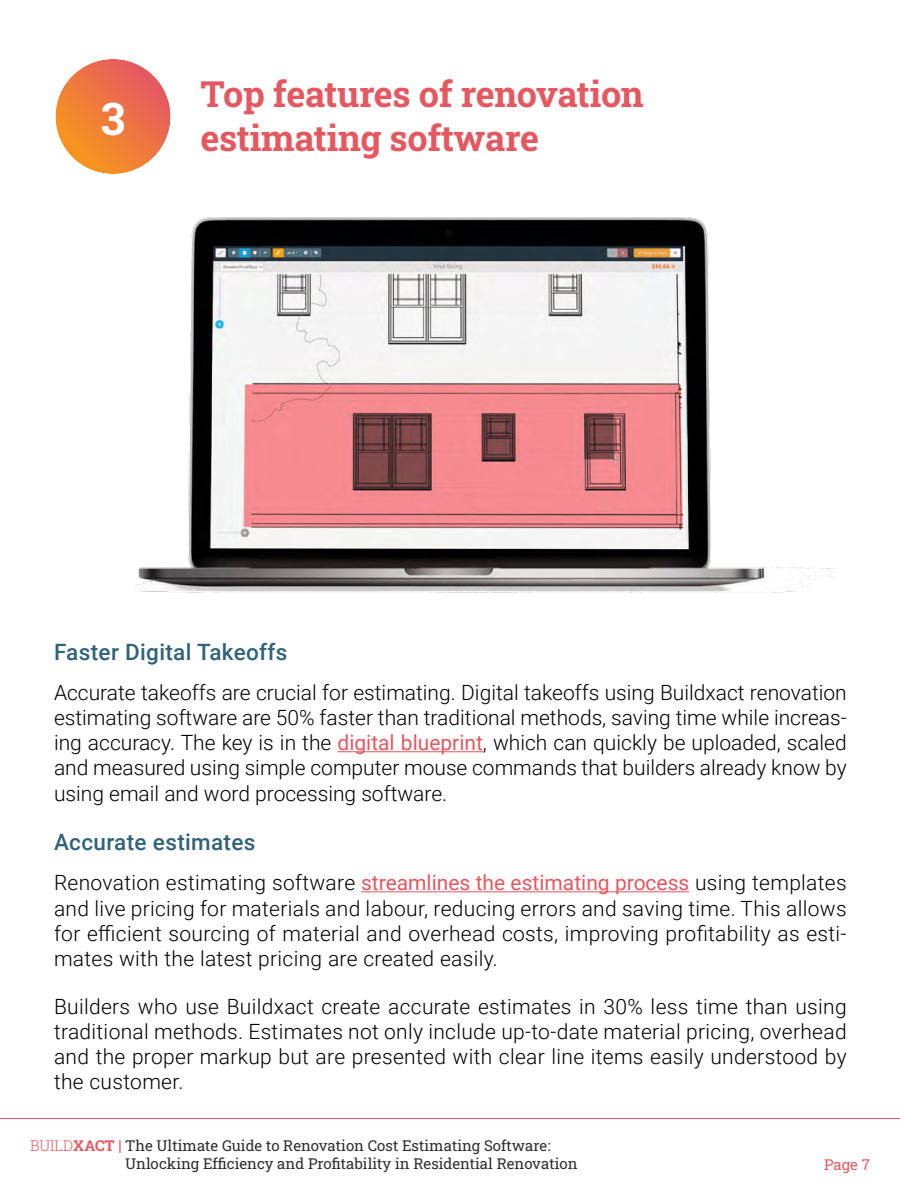
<style>
.page{position:relative;width:900px;height:1200px;background:#fff}
.page>*{position:absolute;margin:0;border:0;box-sizing:border-box;transform-origin:0 0}
.t1{font:700 45px "Roboto Slab";color:#fff}
.t2{font:700 36px/44.1px "Roboto Slab";letter-spacing:-.01em;color:#e55860}
.t3{font:500 22.5px "Roboto";letter-spacing:.015em;color:#30637b}
.t4{font:300 21px/25.2px "Roboto";letter-spacing:.015em;color:#000;text-align:justify}
.t5{font:15px/18px "Roboto Slab";color:#2f2f31}
.t6{font:15px "Roboto Slab";color:#e65a60}
.s1{font-weight:400;color:#e55860}
.s2{font-weight:300;color:#e65a60}
.s3{font-weight:700;color:#e65a60}
</style>
<div class="page">
<svg style="left:56px;top:59px;width:115px;height:115px;background:#ee7940"></svg>
<hr style="left:338px;top:751px;width:145px;height:1px;background:#e55860">
<hr style="left:361px;top:891px;width:328px;height:1px;background:#e55860">
<img style="left:136px;top:217px;width:700px;height:376px">
<hr style="left:0;top:1118px;width:900px;height:1px;background:#e65a60">
<h1 class="t1" style="left:101px;top:93px;width:26px">3</h1>
<h2 class="t2" style="left:200px;top:71px;width:445px">Top features of renovation estimating software</h2>
<p class="t3" style="left:54px;top:641px;width:235px">Faster Digital Takeoffs</p>
<p class="t4" style="left:54px;top:679px;width:794px">Accurate takeoffs are crucial for estimating. Digital takeoffs using Buildxact renovation estimating software are 50% faster than traditional methods, saving time while increas&shy;ing accuracy. The key is in the <span class="s1">digital blueprint</span>, which can quickly be uploaded, scaled and measured using simple computer mouse commands that builders already know by using email and word processing software.</p>
<p class="t3" style="left:54px;top:832px;width:203px">Accurate estimates</p>
<p class="t4" style="left:54px;top:872px;width:794px">Renovation estimating software <span class="s1">streamlines the estimating process</span> using templates and live pricing for materials and labour, reducing errors and saving time. This allows for efficient sourcing of material and overhead costs, improving profitability as esti&shy;mates with the latest pricing are created easily.</p>
<p class="t4" style="left:54px;top:993px;width:794px">Builders who use Buildxact create accurate estimates in 30% less time than using traditional methods. Estimates not only include up-to-date material pricing, overhead and the proper markup but are presented with clear line items easily understood by the customer.</p>
<p class="t5" style="left:125px;top:1138px;width:454px;text-indent:-95px"><span class="s2">BUILD</span><span class="s3">XACT |</span> The Ultimate Guide to Renovation Cost Estimating Software:<br>Unlocking Efficiency and Profitability in Residential Renovation</p>
<p class="t6" style="left:824px;top:1159px;width:47px">Page 7</p>
</div>
